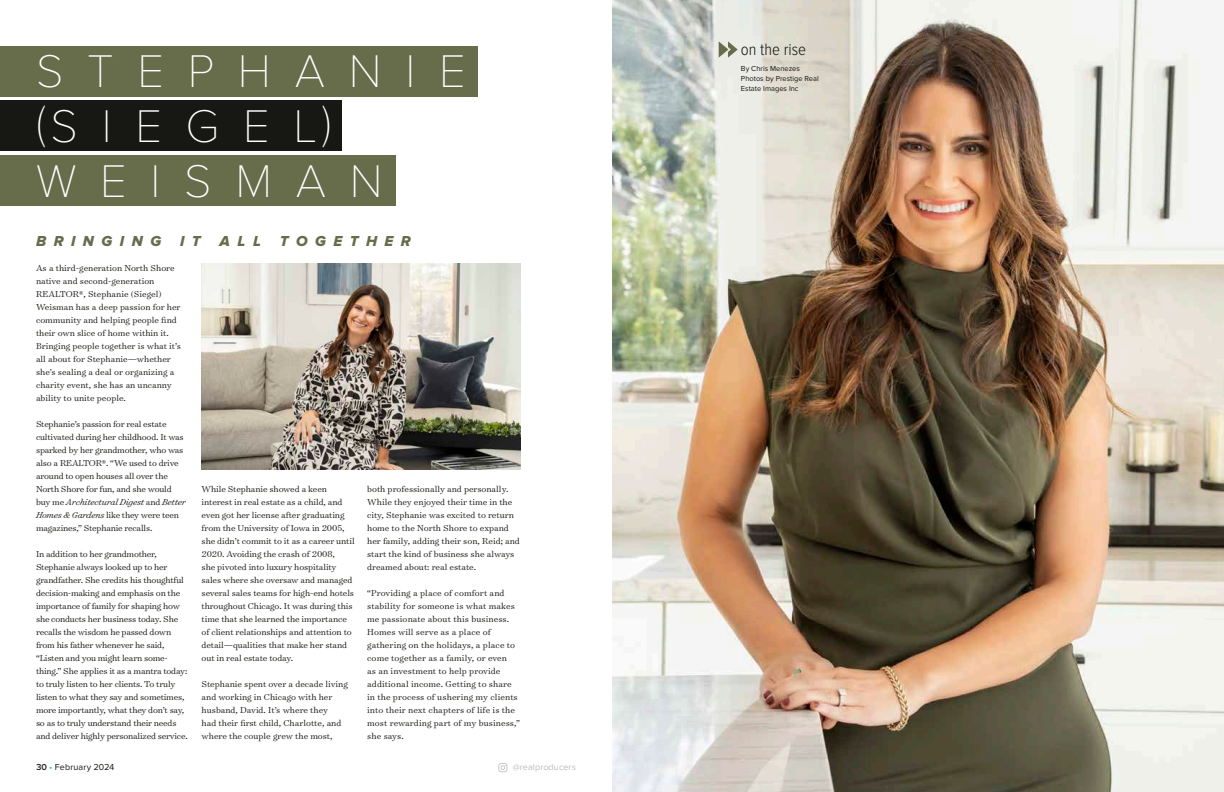
<style>
.page{position:relative;width:1224px;height:792px;background:#fff}
.page>*{position:absolute;margin:0;border:0;box-sizing:border-box;transform-origin:0 0}
.t1{font:100 47.6px/55.6px "Proxima Nova T";letter-spacing:.5em;color:#fff}
.t2{font:300 17px "Proxima Nova Cond";color:#171713}
.t3{font:15px "Proxima Nova Extrabld It";letter-spacing:.5em;color:#676c4b}
.t4{font:300 9.8px/13px "Surveyor Text";letter-spacing:-.01em;color:#171713}
.t5{font:300 9.8px/13px "Surveyor Text";letter-spacing:.01em;color:#171713}
.t6{font:9px "Proxima Nova";letter-spacing:.01em;color:#171713}
.t7{font:9px "Proxima Nova";letter-spacing:.01em;color:#bbbcbc}
.t8{font:7.5px/10px "Proxima Nova";color:#171713}
.s1{font-style:italic}
.s2{font-weight:600}
.s3{color:#31a5d9}
</style>
<div class="page">
<svg style="left:498px;top:763px;width:9px;height:9px"></svg>
<div style="left:0;top:46px;width:478px;height:50px;background:#676c4b"></div>
<div style="left:0;top:155px;width:396px;height:50px;background:#676c4b"></div>
<div style="left:0;top:100px;width:342px;height:51px;background:#171713"></div>
<img style="left:202px;top:264px;width:319px;height:205px">
<img style="left:612px;top:0;width:612px;height:792px">
<svg style="left:719px;top:41px;width:19px;height:17px"></svg>
<h1 class="t1" style="left:36px;top:44px;width:431px">STEPHANIE (SIEGEL)</h1>
<h1 class="t1" style="left:36px;top:154px;width:348px">WEISMAN</h1>
<h3 class="t3" style="left:36px;top:233px;width:127px">BRINGING</h3>
<h3 class="t3" style="left:180px;top:233px;width:22px">I T</h3>
<h3 class="t3" style="left:220px;top:233px;width:43px">ALL</h3>
<h3 class="t3" style="left:280px;top:233px;width:133px">TOGETHER</h3>
<p class="t4" style="left:36px;top:262px;width:146px">As a third-generation North Shore native and second-generation<br>REALTOR®, Stephanie (Siegel)<br>Weisman has a deep passion for her community and helping people find their own slice of home within it.<br>Bringing people together is what it’s all about for Stephanie—whether she’s sealing a deal or organizing a charity event, she has an uncanny ability to unite people.</p>
<p class="t4" style="left:36px;top:417px;width:151px">Stephanie’s passion for real estate cultivated during her childhood. It was sparked by her grandmother, who was also a REALTOR®. “We used to drive around to open houses all over the North Shore for fun, and she would buy me <span class="s1">Architectural Digest</span> and <span class="s1">Better Homes &amp; Gardens</span> like they were teen magazines,” Stephanie recalls.</p>
<p class="t4" style="left:36px;top:547px;width:153px">In addition to her grandmother, Stephanie always looked up to her grandfather. She credits his thoughtful decision-making and emphasis on the importance of family for shaping how she conducts her business today. She recalls the wisdom he passed down from his father whenever he said, “Listen and you might learn some&shy;thing.” She applies it as a mantra today: to truly listen to her clients. To truly listen to what they say and sometimes, more importantly, what they don’t say, so as to truly understand their needs and deliver highly personalized service.</p>
<p class="t4" style="left:202px;top:482px;width:155px">While Stephanie showed a keen interest in real estate as a child, and even got her license after graduating from the University of Iowa in 2005, she didn’t commit to it as a career until 2020. Avoiding the crash of 2008,<br>she pivoted into luxury hospitality sales where she oversaw and managed several sales teams for high-end hotels throughout Chicago. It was during this time that she learned the importance of client relationships and attention to detail—qualities that make her stand out in real estate today.</p>
<p class="t4" style="left:202px;top:677px;width:148px">Stephanie spent over a decade living and working in Chicago with her husband, David. It’s where they<br>had their first child, Charlotte, and where the couple grew the most,</p>
<p class="t4" style="left:367px;top:482px;width:154px">both professionally and personally.<br>While they enjoyed their time in the city, Stephanie was excited to return home to the North Shore to expand her family, adding their son, Reid; and start the kind of business she always dreamed about: real estate.</p>
<p class="t5" style="left:367px;top:586px;width:155px">“Providing a place of comfort and stability for someone is what makes me passionate about this business.<br>Homes will serve as a place of gathering on the holidays, a place to come together as a family, or even<br>as an investment to help provide additional income. Getting to share in the process of ushering my clients into their next chapters of life is the most rewarding part of my business,” she says.</p>
<p class="t6" style="left:36px;top:762px;width:80px"><span class="s2">30</span> <span class="s3">•</span> February 2024</p>
<p class="t7" style="left:513px;top:762px;width:65px">@realproducers</p>
<h2 class="t2" style="left:741px;top:41px;width:67px">on the rise</h2>
<p class="t8" style="left:741px;top:64px;width:79px">By Chris Menezes<br>Photos by Prestige Real<br>Estate Images Inc</p>
</div>
